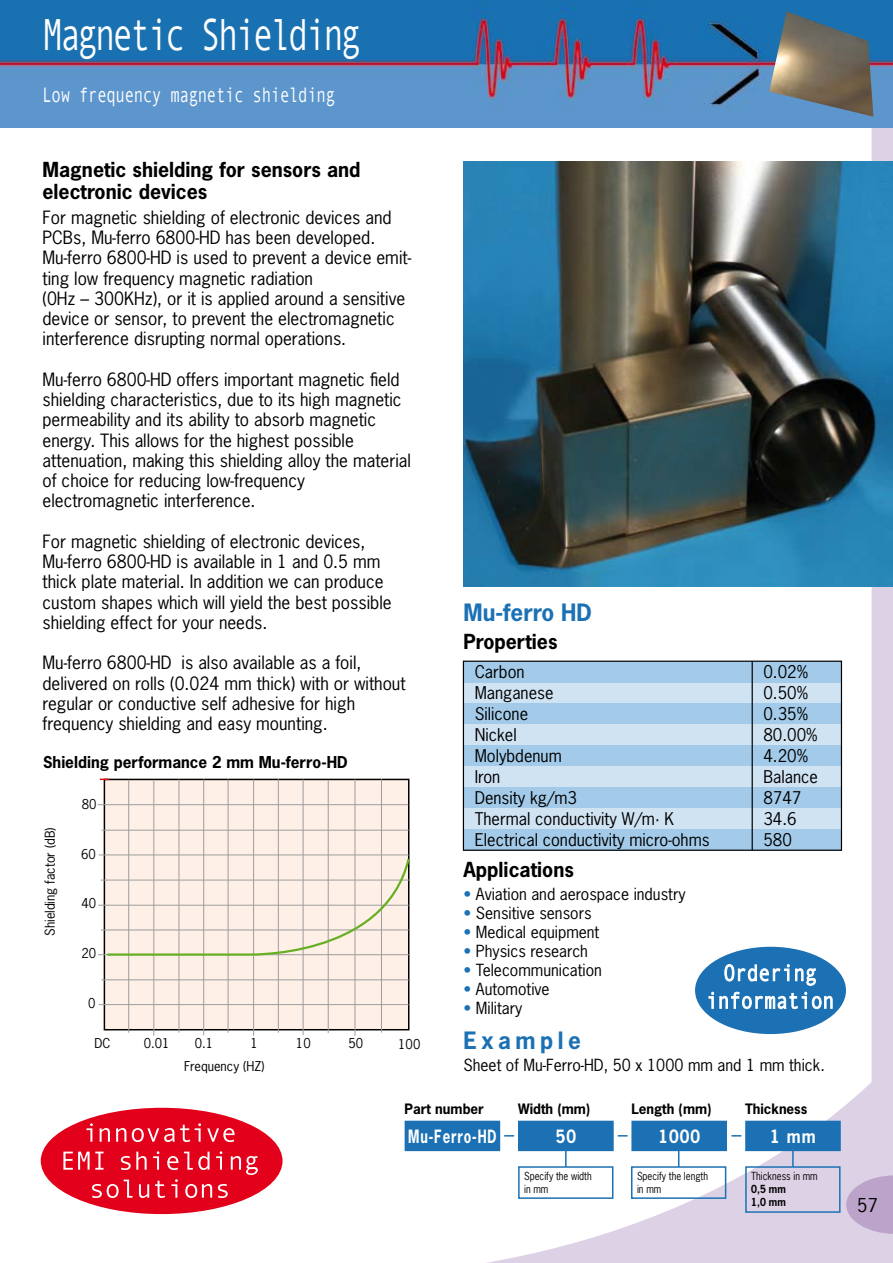
<style>
.page{position:relative;width:893px;height:1263px;background:#fff}
.page>*{position:absolute;margin:0;border:0;box-sizing:border-box;transform-origin:0 0}
.t1{font:45px "Andale Mono";letter-spacing:-.08em;color:#fff;scale:.75 1}
.t2{font:700 22.5px "News Gothic Std";color:#1c71b4}
.t3{font:700 22.5px "News Gothic Std";letter-spacing:.2em;color:#1c71b4}
.t4{font:21px "Andale Mono";letter-spacing:-.02em;color:#fff;scale:.75 1}
.t5{font:700 19.5px/22.5px "News Gothic Std";color:#000}
.t6{font:18px "News Gothic Std";color:#000}
.t7{font:17.25px/20.2px "News Gothic Std";color:#000}
.t8{font:700 17.25px "News Gothic Std";letter-spacing:.07em;color:#fff;scale:.77 1}
.t9{font:700 17.25px "News Gothic Std";letter-spacing:.07em;color:#fff;scale:.9 1}
.t10{font:16.5px/21px "News Gothic Std";color:#000}
.t11{font:15.75px "News Gothic Std";color:#000}
.t12{font:700 15.45px "News Gothic Std";color:#000}
.t13{font:700 13.5px "News Gothic Std";color:#000}
.t14{font:12.75px "News Gothic Std";color:#000}
.t15{font:10.5px/12.6px "News Gothic Std";color:#000;scale:.9 1}
.s1{color:#1c71b4}
.s2{font-weight:700}
</style>
<div class="page">
<div style="left:872px;top:86px;width:21px;height:1092px;background:#ddd1e6"></div>
<img style="left:0;top:0;width:893px;height:127px">
<svg style="left:404px;top:1044px;width:489px;height:219px"></svg>
<svg style="left:846px;top:1175px;width:47px;height:59px"></svg>
<img style="left:769px;top:11px;width:104px;height:106px">
<img style="left:463px;top:162px;width:430px;height:424px">
<div style="left:695px;top:947px;width:151px;height:87px;background:#1c71b4;border-radius:50%"></div>
<svg style="left:708px;top:963px;width:125px;height:46px"></svg>
<div style="left:405px;top:1121px;width:95px;height:30px;background:#1c71b4"></div>
<div style="left:519px;top:1121px;width:94px;height:29px;background:#1c71b4"></div>
<div style="left:518px;top:1121px;width:96px;height:30px;border:2px solid #1c71b4"></div>
<div style="left:631px;top:1121px;width:96px;height:30px;background:#1c71b4"></div>
<div style="left:745px;top:1121px;width:96px;height:30px;background:#1c71b4"></div>
<div style="left:518px;top:1166px;width:95px;height:33px;border:2px solid #1c71b4"></div>
<hr style="left:565px;top:1147px;width:2px;height:20px;background:#1c71b4">
<div style="left:631px;top:1166px;width:95px;height:33px;border:2px solid #1c71b4"></div>
<svg style="left:678px;top:1148px;width:1px;height:19px"></svg>
<div style="left:745px;top:1166px;width:95px;height:47px;border:2px solid #1c71b4"></div>
<hr style="left:792px;top:1147px;width:2px;height:20px;background:#1c71b4">
<div style="left:41px;top:1108px;width:242px;height:106px;background:#e2001a;border-radius:50%"></div>
<svg style="left:86px;top:1123px;width:7px;height:19px"></svg>
<svg style="left:100px;top:1128px;width:10px;height:14px"></svg>
<svg style="left:116px;top:1128px;width:10px;height:14px"></svg>
<svg style="left:132px;top:1123px;width:69px;height:19px"></svg>
<svg style="left:207px;top:1128px;width:28px;height:14px"></svg>
<svg style="left:63px;top:1151px;width:41px;height:19px"></svg>
<svg style="left:121px;top:1151px;width:26px;height:19px"></svg>
<svg style="left:153px;top:1151px;width:6px;height:19px"></svg>
<svg style="left:167px;top:1156px;width:11px;height:14px"></svg>
<svg style="left:184px;top:1151px;width:26px;height:19px"></svg>
<svg style="left:216px;top:1151px;width:6px;height:19px"></svg>
<svg style="left:231px;top:1156px;width:27px;height:19px"></svg>
<svg style="left:92px;top:1179px;width:41px;height:19px"></svg>
<svg style="left:139px;top:1184px;width:10px;height:14px"></svg>
<svg style="left:155px;top:1181px;width:10px;height:17px"></svg>
<svg style="left:171px;top:1179px;width:7px;height:19px"></svg>
<svg style="left:185px;top:1184px;width:27px;height:14px"></svg>
<svg style="left:218px;top:1184px;width:10px;height:14px"></svg>
<div style="left:105px;top:779px;width:304px;height:251px;background:#fef0e6"></div>
<div style="left:104px;top:779px;width:305px;height:251px;border:2px solid #000"></div>
<hr style="left:99px;top:1004px;width:310px;height:1px;background:#9c9d9f">
<hr style="left:101px;top:979px;width:308px;height:1px;background:#9c9d9f">
<hr style="left:98px;top:954px;width:311px;height:1px;background:#9c9d9f">
<hr style="left:101px;top:930px;width:308px;height:1px;background:#9c9d9f">
<hr style="left:98px;top:905px;width:311px;height:1px;background:#9c9d9f">
<hr style="left:101px;top:880px;width:308px;height:1px;background:#9c9d9f">
<hr style="left:99px;top:855px;width:310px;height:1px;background:#9c9d9f">
<hr style="left:101px;top:830px;width:308px;height:1px;background:#9c9d9f">
<hr style="left:98px;top:804px;width:310px;height:1px;background:#9c9d9f">
<hr style="left:153px;top:780px;width:1px;height:256px;background:#9c9d9f">
<hr style="left:179px;top:779px;width:1px;height:254px;background:#9c9d9f">
<hr style="left:203px;top:779px;width:1px;height:256px;background:#9c9d9f">
<hr style="left:228px;top:779px;width:1px;height:254px;background:#9c9d9f">
<hr style="left:253px;top:779px;width:1px;height:257px;background:#9c9d9f">
<hr style="left:278px;top:779px;width:1px;height:254px;background:#9c9d9f">
<hr style="left:303px;top:779px;width:1px;height:256px;background:#9c9d9f">
<hr style="left:328px;top:780px;width:1px;height:253px;background:#9c9d9f">
<hr style="left:128px;top:780px;width:1px;height:253px;background:#9c9d9f">
<hr style="left:355px;top:779px;width:1px;height:257px;background:#9c9d9f">
<hr style="left:381px;top:779px;width:1px;height:253px;background:#9c9d9f">
<svg style="left:105px;top:856px;width:305px;height:104px"></svg>
<div style="left:463px;top:682px;width:378px;height:21px;background:#d0e3f3"></div>
<div style="left:463px;top:661px;width:378px;height:21px;background:#a3cbe9"></div>
<div style="left:463px;top:703px;width:378px;height:21px;background:#a3cbe9"></div>
<div style="left:463px;top:724px;width:378px;height:21px;background:#d0e3f3"></div>
<div style="left:463px;top:745px;width:378px;height:21px;background:#a3cbe9"></div>
<div style="left:463px;top:766px;width:378px;height:21px;background:#d0e3f3"></div>
<div style="left:463px;top:787px;width:378px;height:21px;background:#a3cbe9"></div>
<div style="left:463px;top:808px;width:378px;height:21px;background:#d0e3f3"></div>
<div style="left:463px;top:829px;width:378px;height:21px;background:#a3cbe9"></div>
<div style="left:463px;top:661px;width:379px;height:190px;border:1px solid #000"></div>
<hr style="left:752px;top:661px;width:1px;height:189px;background:#000">
<p class="t1" style="left:43px;top:5px;width:426px">Magnetic Shielding</p>
<p class="t4" style="left:43px;top:81px;width:392px">Low frequency magnetic shielding</p>
<p class="t5" style="left:43px;top:158px;width:320px">Magnetic shielding for sensors and electronic devices</p>
<p class="t7" style="left:43px;top:207px;width:370px">For magnetic shielding of electronic devices and PCBs, Mu-ferro 6800-HD has been developed.<br>Mu-ferro 6800-HD is used to prevent a device emit&shy;ting low frequency magnetic radiation<br>(0Hz – 300KHz), or it is applied around a sensitive device or sensor, to prevent the electromagnetic interference disrupting normal operations.</p>
<p class="t7" style="left:43px;top:369px;width:370px">Mu-ferro 6800-HD offers important magnetic field shielding characteristics, due to its high magnetic permeability and its ability to absorb magnetic energy. This allows for the highest possible attenuation, making this shielding alloy the material of choice for reducing low-frequency electromagnetic interference.</p>
<p class="t7" style="left:43px;top:531px;width:351px">For magnetic shielding of electronic devices, Mu-ferro 6800-HD is available in 1 and 0.5 mm thick plate material. In addition we can produce custom shapes which will yield the best possible shielding effect for your needs.</p>
<p class="t7" style="left:43px;top:653px;width:365px">Mu-ferro 6800-HD is also available as a foil, delivered on rolls (0.024 mm thick) with or without regular or conductive self adhesive for high frequency shielding and easy mounting.</p>
<p class="t12" style="left:43px;top:752px;width:306px">Shielding performance 2 mm Mu-ferro-HD</p>
<p class="t14" style="left:42px;top:936px;width:110px;rotate:-90deg">Shielding factor (dB)</p>
<p class="t14" style="left:82px;top:796px;width:16px">80</p>
<p class="t14" style="left:81px;top:845px;width:16px">60</p>
<p class="t14" style="left:81px;top:895px;width:16px">40</p>
<p class="t14" style="left:81px;top:945px;width:16px">20</p>
<p class="t14" style="left:88px;top:995px;width:9px">0</p>
<p class="t14" style="left:95px;top:1035px;width:17px">DC</p>
<p class="t14" style="left:144px;top:1035px;width:27px">0.01</p>
<p class="t14" style="left:195px;top:1035px;width:20px">0.1</p>
<p class="t14" style="left:250px;top:1035px;width:9px">1</p>
<p class="t14" style="left:296px;top:1035px;width:16px">10</p>
<p class="t14" style="left:398px;top:1035px;width:24px">100</p>
<p class="t14" style="left:184px;top:1058px;width:82px">Frequency (HZ)</p>
<p class="t14" style="left:348px;top:1035px;width:16px">50</p>
<p class="t2" style="left:463px;top:597px;width:130px">Mu-ferro HD</p>
<p class="t5" style="left:463px;top:630px;width:96px">Properties</p>
<p class="t10" style="left:475px;top:661px;width:237px">Carbon<br>Manganese<br>Silicone<br>Nickel<br>Molybdenum<br>Iron<br>Density kg/m3<br>Thermal conductivity W/m· K<br>Electrical conductivity micro-ohms</p>
<p class="t10" style="left:763px;top:661px;width:56px">0.02%<br>0.50%<br>0.35%<br>80.00%<br>4.20%<br>Balance<br>8747<br>34.6<br>580</p>
<p class="t5" style="left:463px;top:858px;width:112px">Applications</p>
<p class="t11" style="left:463px;top:884px;width:224px"><span class="s1">•</span> Aviation and aerospace industry</p>
<p class="t11" style="left:463px;top:903px;width:130px"><span class="s1">•</span> Sensitive sensors</p>
<p class="t11" style="left:463px;top:922px;width:137px"><span class="s1">•</span> Medical equipment</p>
<p class="t11" style="left:463px;top:941px;width:126px"><span class="s1">•</span> Physics research</p>
<p class="t11" style="left:463px;top:960px;width:140px"><span class="s1">•</span> Telecommunication</p>
<p class="t11" style="left:463px;top:978px;width:88px"><span class="s1">•</span> Automotive</p>
<p class="t11" style="left:463px;top:997px;width:60px"><span class="s1">•</span> Military</p>
<p class="t3" style="left:463px;top:1025px;width:119px">Example</p>
<p class="t11" style="left:463px;top:1055px;width:363px">Sheet of Mu-Ferro-HD, 50 x 1000 mm and 1 mm thick.</p>
<p class="t13" style="left:404px;top:1100px;width:81px">Part number</p>
<p class="t8" style="left:408px;top:1124px;width:116px">Mu-Ferro-HD</p>
<p class="t13" style="left:518px;top:1100px;width:74px">Width (mm)</p>
<p class="t9" style="left:556px;top:1124px;width:24px">50</p>
<p class="t13" style="left:631px;top:1100px;width:82px">Length (mm)</p>
<p class="t9" style="left:658px;top:1124px;width:48px">1000</p>
<p class="t13" style="left:745px;top:1100px;width:64px">Thickness</p>
<p class="t9" style="left:770px;top:1124px;width:52px">1 mm</p>
<p class="t15" style="left:524px;top:1170px;width:77px">Specify the width in mm</p>
<p class="t15" style="left:637px;top:1170px;width:80px">Specify the length in mm</p>
<p class="t15" style="left:751px;top:1170px;width:75px">Thickness in mm<br><span class="s2">0,5 mm<br>1,0 mm</span></p>
<p class="t6" style="left:857px;top:1193px;width:22px">57</p>
</div>
